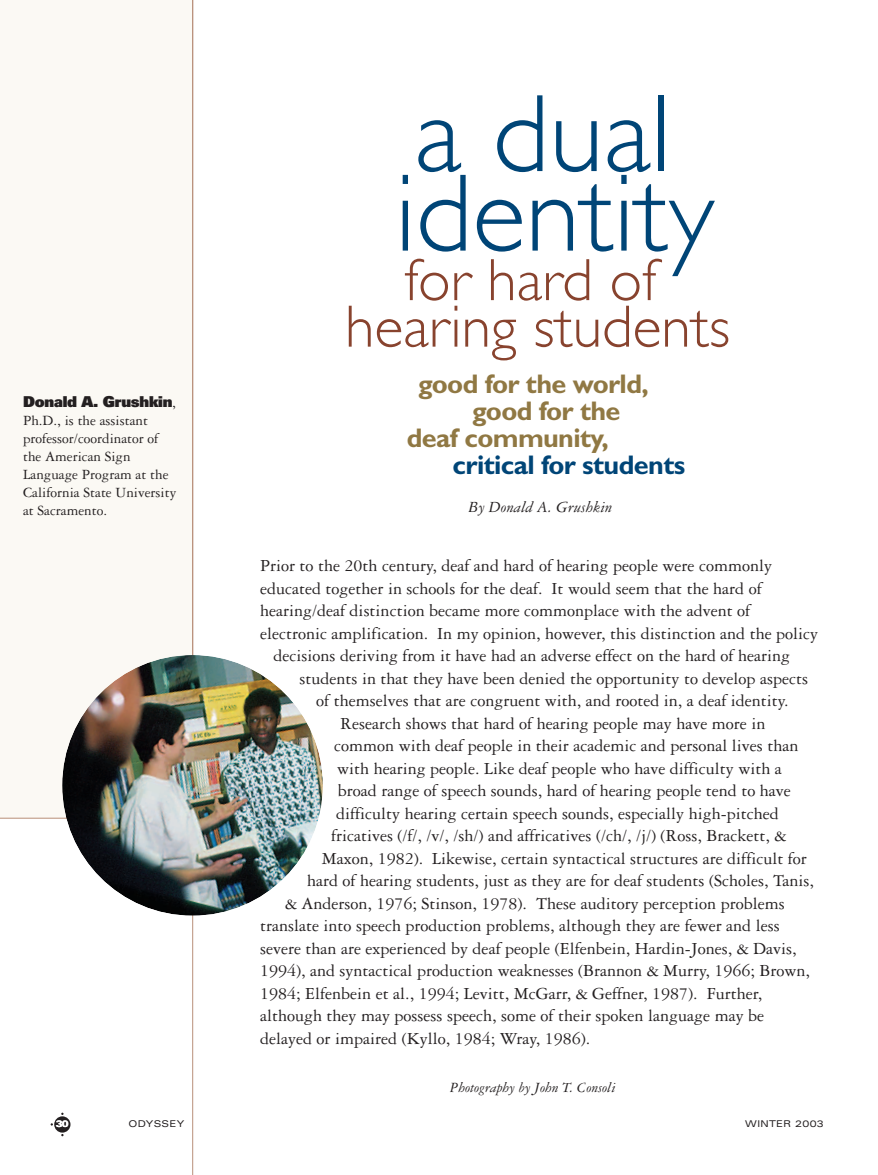
<style>
.page{position:relative;width:878px;height:1175px;background:#fff}
.page>*{position:absolute;margin:0;border:0;box-sizing:border-box;transform-origin:0 0}
.t1{font:300 111px/79.5px "Gill Sans";color:#004577}
.t2{font:300 60px/46.5px "Gill Sans";color:#88432e;text-align:center}
.t3{font:700 27px "Gill Sans";letter-spacing:-.02em;color:#907843}
.t4{font:700 27px "Gill Sans";letter-spacing:-.02em;color:#004577}
.t5{font:18px "Garamond Three";color:#231f20}
.t6{font:italic 16.5px "Garamond Three";color:#231f20}
.t7{font:15px/18px "Garamond Three";color:#231f20}
.t8{font:italic 15px "Garamond Three";color:#231f20}
.t9{font:900 15px "Univers";letter-spacing:-.015em;color:#231f20}
.t10{font:expanded 9.3px "Univers";letter-spacing:.035em;color:#231f20}
.t11{font:900 expanded 9.3px "Univers";color:#fff}
.s1{font-family:"Garamond Three";font-weight:400}
</style>
<div class="page">
<div style="left:54px;top:1116px;width:16px;height:16px;background:#231f20;border-radius:50%"></div>
<div style="left:0;top:0;width:192px;height:818px;background:#fbf9f4"></div>
<hr style="left:192px;top:0;width:1px;height:1174px;background:#b9907a">
<img style="left:62px;top:655px;width:261px;height:260px;border-radius:50%">
<p class="t9" style="left:23px;top:396px;width:154px">Donald A. Grushkin<span class="s1">,</span></p>
<p class="t7" style="left:23px;top:412px;width:155px">Ph.D., is the assistant professor/coordinator of the American Sign<br>Language Program at the<br>California State University at Sacramento.</p>
<h1 class="t1" style="left:395px;top:106px;width:321px">a dual identity</h1>
<h2 class="t2" style="left:345px;top:263px;width:386px">for hard of hearing students</h2>
<h3 class="t3" style="left:418px;top:375px;width:232px">good for the world,</h3>
<h3 class="t3" style="left:472px;top:402px;width:150px">good for the</h3>
<h3 class="t3" style="left:407px;top:429px;width:203px">deaf community,</h3>
<h3 class="t4" style="left:452px;top:456px;width:234px">critical for students</h3>
<p class="t6" style="left:468px;top:501px;width:145px">By Donald A. Grushkin</p>
<p class="t5" style="left:260px;top:559px;width:513px">Prior to the 20th century, deaf and hard of hearing people were commonly</p>
<p class="t5" style="left:260px;top:581px;width:503px">educated together in schools for the deaf. It would seem that the hard of</p>
<p class="t5" style="left:260px;top:604px;width:491px">hearing/deaf distinction became more commonplace with the advent of</p>
<p class="t5" style="left:260px;top:626px;width:559px">electronic amplification. In my opinion, however, this distinction and the policy</p>
<p class="t5" style="left:273px;top:649px;width:518px">decisions deriving from it have had an adverse effect on the hard of hearing</p>
<p class="t5" style="left:299px;top:671px;width:510px">students in that they have been denied the opportunity to develop aspects</p>
<p class="t5" style="left:316px;top:694px;width:474px">of themselves that are congruent with, and rooted in, a deaf identity.</p>
<p class="t5" style="left:340px;top:716px;width:426px">Research shows that hard of hearing people may have more in</p>
<p class="t5" style="left:334px;top:739px;width:465px">common with deaf people in their academic and personal lives than</p>
<p class="t5" style="left:337px;top:761px;width:446px">with hearing people. Like deaf people who have difficulty with a</p>
<p class="t5" style="left:338px;top:784px;width:454px">broad range of speech sounds, hard of hearing people tend to have</p>
<p class="t5" style="left:336px;top:806px;width:444px">difficulty hearing certain speech sounds, especially high-pitched</p>
<p class="t5" style="left:331px;top:829px;width:457px">fricatives (/f/, /v/, /sh/) and affricatives (/ch/, /j/) (Ross, Brackett, &amp;</p>
<p class="t5" style="left:322px;top:851px;width:486px">Maxon, 1982). Likewise, certain syntactical structures are difficult for</p>
<p class="t5" style="left:307px;top:874px;width:508px">hard of hearing students, just as they are for deaf students (Scholes, Tanis,</p>
<p class="t5" style="left:285px;top:896px;width:501px">&amp; Anderson, 1976; Stinson, 1978). These auditory perception problems</p>
<p class="t5" style="left:260px;top:919px;width:521px">translate into speech production problems, although they are fewer and less</p>
<p class="t5" style="left:260px;top:941px;width:538px">severe than are experienced by deaf people (Elfenbein, Hardin-Jones, &amp; Davis,</p>
<p class="t5" style="left:260px;top:964px;width:551px">1994), and syntactical production weaknesses (Brannon &amp; Murry, 1966; Brown,</p>
<p class="t5" style="left:260px;top:986px;width:503px">1984; Elfenbein et al., 1994; Levitt, McGarr, &amp; Geffner, 1987). Further,</p>
<p class="t5" style="left:260px;top:1009px;width:505px">although they may possess speech, some of their spoken language may be</p>
<p class="t5" style="left:260px;top:1031px;width:331px">delayed or impaired (Kyllo, 1984; Wray, 1986).</p>
<p class="t8" style="left:450px;top:1082px;width:167px">Photography by John T. Consoli</p>
<p class="t11" style="left:56px;top:1120px;width:14px">30</p>
<p class="t10" style="left:128px;top:1120px;width:57px">ODYSSEY</p>
<p class="t10" style="left:745px;top:1120px;width:80px">WINTER 2003</p>
</div>
